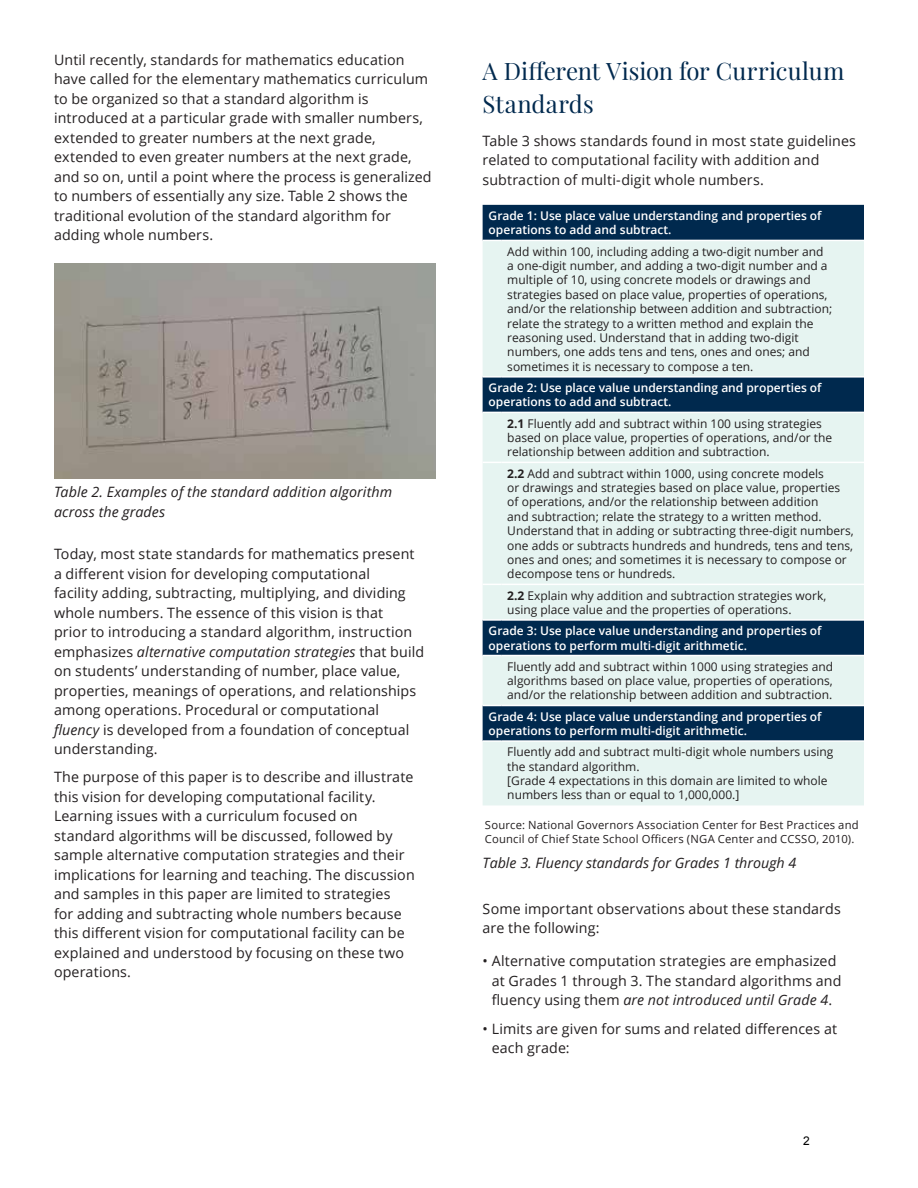
<style>
.page{position:relative;width:918px;height:1188px;background:#fff}
.page>*{position:absolute;margin:0;border:0;box-sizing:border-box;transform-origin:0 0}
.t1{font:24px/33px "Playfair Display";letter-spacing:.005em;color:#00294e}
.t2{font:14.25px/19.5px "Open Sans";letter-spacing:.01em;color:#231f20}
.t3{font:italic 14.25px/19.5px "Open Sans";letter-spacing:.005em;color:#231f20}
.t4{font:12px/14.4px "Open Sans";color:#231f20}
.t5{font:600 12px/14.4px "Open Sans";color:#fff}
.t6{font:12px "Arial";color:#000}
.t7{font:11.25px/13.5px "Open Sans";letter-spacing:.02em;color:#231f20}
.s1{font-style:italic}
.s2{font-weight:700}
</style>
<div class="page">
<img style="left:54px;top:264px;width:381px;height:214px">
<div style="left:483px;top:205px;width:381px;height:35px;background:#00294e"></div>
<svg style="left:483px;top:241px;width:381px;height:564px;background:#bcced3"></svg>
<hr style="left:501px;top:376px;width:363px;height:2px;background:#fff">
<hr style="left:501px;top:412px;width:363px;height:1px;background:#fff">
<hr style="left:501px;top:462px;width:363px;height:1px;background:#fff">
<svg style="left:483px;top:584px;width:18px;height:1px"></svg>
<hr style="left:501px;top:584px;width:363px;height:1px;background:#fff">
<svg style="left:483px;top:619px;width:18px;height:2px"></svg>
<hr style="left:501px;top:619px;width:363px;height:2px;background:#fff">
<svg style="left:483px;top:655px;width:18px;height:1px"></svg>
<hr style="left:501px;top:655px;width:363px;height:1px;background:#fff">
<svg style="left:483px;top:705px;width:18px;height:1px"></svg>
<hr style="left:501px;top:705px;width:363px;height:1px;background:#fff">
<svg style="left:483px;top:740px;width:18px;height:2px"></svg>
<hr style="left:501px;top:740px;width:363px;height:2px;background:#fff">
<svg style="left:483px;top:376px;width:18px;height:2px"></svg>
<svg style="left:483px;top:412px;width:18px;height:1px"></svg>
<svg style="left:483px;top:462px;width:18px;height:1px"></svg>
<p class="t2" style="left:54px;top:50px;width:379px">Until recently, standards for mathematics education have called for the elementary mathematics curriculum to be organized so that a standard algorithm is introduced at a particular grade with smaller numbers, extended to greater numbers at the next grade, extended to even greater numbers at the next grade, and so on, until a point where the process is generalized to numbers of essentially any size. Table 2 shows the traditional evolution of the standard algorithm for adding whole numbers.</p>
<p class="t3" style="left:54px;top:482px;width:340px">Table 2. Examples of the standard addition algorithm across the grades</p>
<p class="t2" style="left:54px;top:544px;width:372px">Today, most state standards for mathematics present a different vision for developing computational<br>facility adding, subtracting, multiplying, and dividing whole numbers. The essence of this vision is that<br>prior to introducing a standard algorithm, instruction emphasizes <span class="s1">alternative computation strategies</span> that build on students’ understanding of number, place value, properties, meanings of operations, and relationships among operations. Procedural or computational <span class="s1">fluency</span> is developed from a foundation of conceptual understanding.</p>
<p class="t2" style="left:54px;top:767px;width:362px">The purpose of this paper is to describe and illustrate this vision for developing computational facility.<br>Learning issues with a curriculum focused on standard algorithms will be discussed, followed by sample alternative computation strategies and their implications for learning and teaching. The discussion and samples in this paper are limited to strategies<br>for adding and subtracting whole numbers because this different vision for computational facility can be explained and understood by focusing on these two operations.</p>
<h1 class="t1" style="left:483px;top:54px;width:363px">A Different Vision for Curriculum<br>Standards</h1>
<p class="t2" style="left:483px;top:131px;width:375px">Table 3 shows standards found in most state guidelines related to computational facility with addition and subtraction of multi-digit whole numbers.</p>
<p class="t5" style="left:489px;top:208px;width:335px">Grade 1: Use place value understanding and properties of operations to add and subtract.</p>
<p class="t4" style="left:507px;top:244px;width:326px">Add within 100, including adding a two-digit number and a one-digit number, and adding a two-digit number and a multiple of 10, using concrete models or drawings and strategies based on place value, properties of operations, and/or the relationship between addition and subtraction; relate the strategy to a written method and explain the reasoning used. Understand that in adding two-digit numbers, one adds tens and tens, ones and ones; and sometimes it is necessary to compose a ten.</p>
<p class="t5" style="left:489px;top:380px;width:335px">Grade 2: Use place value understanding and properties of operations to add and subtract.</p>
<p class="t4" style="left:507px;top:416px;width:326px"><span class="s2">2.1</span> Fluently add and subtract within 100 using strategies based on place value, properties of operations, and/or the relationship between addition and subtraction.</p>
<p class="t4" style="left:507px;top:466px;width:348px"><span class="s2">2.2</span> Add and subtract within 1000, using concrete models<br>or drawings and strategies based on place value, properties of operations, and/or the relationship between addition<br>and subtraction; relate the strategy to a written method.<br>Understand that in adding or subtracting three-digit numbers, one adds or subtracts hundreds and hundreds, tens and tens, ones and ones; and sometimes it is necessary to compose or decompose tens or hundreds.</p>
<p class="t4" style="left:507px;top:588px;width:320px"><span class="s2">2.2</span> Explain why addition and subtraction strategies work, using place value and the properties of operations.</p>
<p class="t5" style="left:489px;top:623px;width:335px">Grade 3: Use place value understanding and properties of operations to perform multi-digit arithmetic.</p>
<p class="t4" style="left:507px;top:659px;width:327px;text-align:justify">Fluently add and subtract within 1000 using strategies and algorithms based on place value, properties of operations, and/or the relationship between addition and subtraction.</p>
<p class="t5" style="left:489px;top:709px;width:335px">Grade 4: Use place value understanding and properties of operations to perform multi-digit arithmetic.</p>
<p class="t4" style="left:507px;top:744px;width:328px">Fluently add and subtract multi-digit whole numbers using the standard algorithm.<br>[Grade 4 expectations in this domain are limited to whole numbers less than or equal to 1,000,000.]</p>
<p class="t7" style="left:485px;top:818px;width:375px">Source: National Governors Association Center for Best Practices and<br>Council of Chief State School Officers (NGA Center and CCSSO, 2010).</p>
<p class="t3" style="left:483px;top:852px;width:315px">Table 3. Fluency standards for Grades 1 through 4</p>
<p class="t2" style="left:483px;top:899px;width:360px">Some important observations about these standards are the following:</p>
<p class="t2" style="left:492px;top:951px;width:351px;text-indent:-9px">• Alternative computation strategies are emphasized at Grades 1 through 3. The standard algorithms and fluency using them <span class="s1">are not introduced until Grade 4</span>.</p>
<p class="t2" style="left:492px;top:1019px;width:347px;text-indent:-9px">• Limits are given for sums and related differences at each grade:</p>
<p class="t6" style="left:803px;top:1133px;width:8px">2</p>
</div>
